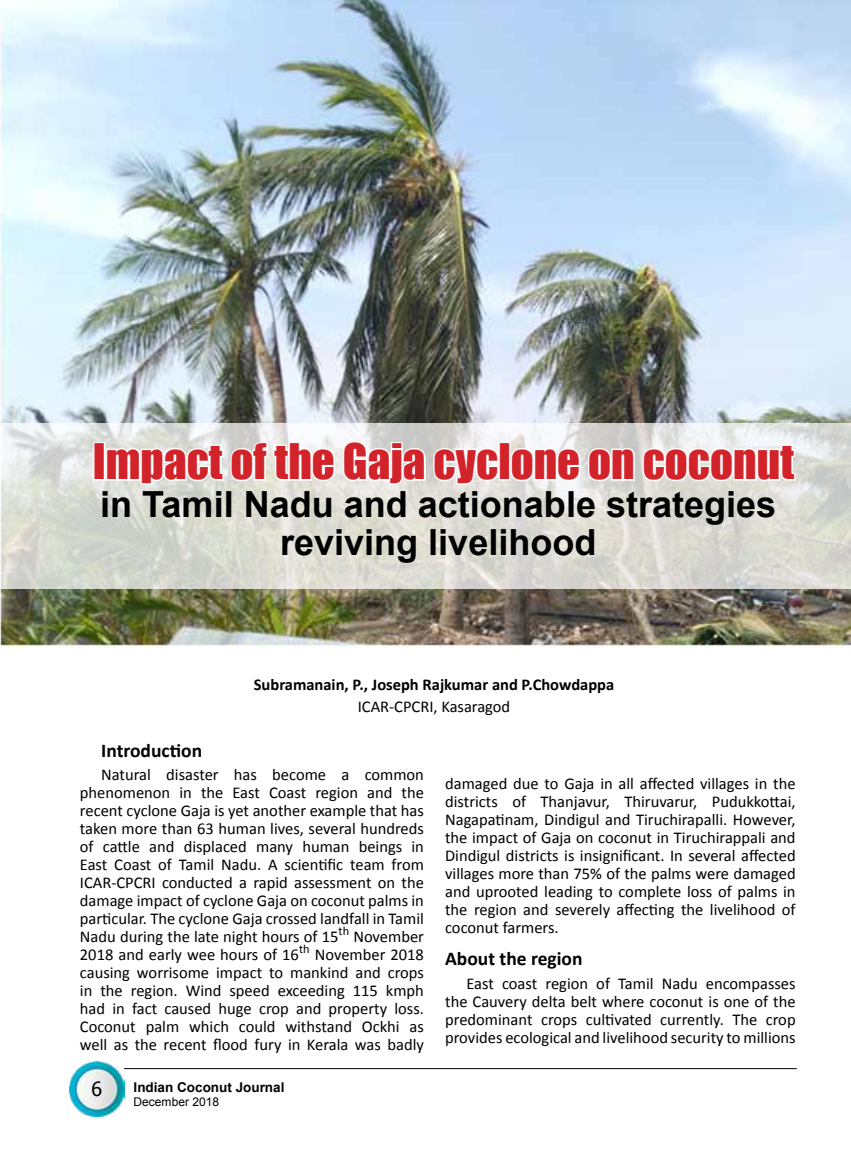
<style>
.page{position:relative;width:851px;height:1149px;background:#fff}
.page>*{position:absolute;margin:0;border:0;box-sizing:border-box;transform-origin:0 0}
.t1{font:45px "Impact";color:#d2232a}
.t2{font:700 36px/37.5px "Arial";color:#000;text-align:center}
.t3{font:700 19.5px "Calibri";color:#000}
.t4{font:19.5px "Tahoma";color:#000}
.t5{font:16.5px/18px "Calibri";color:#000;text-align:justify}
.t6{font:700 16.5px "Calibri";color:#000}
.t7{font:700 13.5px "Arial";color:#000}
.t8{font:12px "Arial";color:#000}
</style>
<div class="page">
<img style="left:69px;top:1061px;width:55px;height:54px">
<hr style="left:124px;top:1067px;width:672px;height:1px;background:#000">
<img style="left:0;top:0;width:850px;height:647px">
<svg style="left:0;top:422px;width:850px;height:166px;background:#dbdbd5"></svg>
<div style="left:93px;top:442px;width:12px;height:38px;border:3px solid #fff"></div>
<svg style="left:104px;top:439px;width:396px;height:58px"></svg>
<div style="left:498px;top:442px;width:12px;height:38px;border:3px solid #fff"></div>
<svg style="left:508px;top:443px;width:289px;height:40px"></svg>
<h1 class="t1" style="left:93px;top:426px;width:702px">Impact of the Gaja cyclone on coconut</h1>
<h2 class="t2" style="left:100px;top:487px;width:677px">in Tamil Nadu and actionable strategies reviving livelihood</h2>
<p class="t6" style="left:254px;top:672px;width:362px">Subramanain, P., Joseph Rajkumar and P.Chowdappa</p>
<p class="t5" style="left:357px;top:697px;width:154px">ICAR-CPCRI, Kasaragod</p>
<p class="t3" style="left:101px;top:736px;width:102px">Introduction</p>
<p class="t5" style="left:80px;top:764px;width:345px;text-indent:21px">Natural disaster has become a common phenomenon in the East Coast region and the recent cyclone Gaja is yet another example that has taken more than 63 human lives, several hundreds of cattle and displaced many human beings in East Coast of Tamil Nadu. A scientific team from ICAR-CPCRI conducted a rapid assessment on the damage impact of cyclone Gaja on coconut palms in particular. The cyclone Gaja crossed landfall in Tamil Nadu during the late night hours of 15<sup>th</sup> November 2018 and early wee hours of 16<sup>th</sup> November 2018 causing worrisome impact to mankind and crops in the region. Wind speed exceeding 115 kmph had in fact caused huge crop and property loss.<br>Coconut palm which could withstand Ockhi as well as the recent flood fury in Kerala was badly</p>
<p class="t5" style="left:445px;top:773px;width:352px">damaged due to Gaja in all affected villages in the districts of Thanjavur, Thiruvarur, Pudukkottai, Nagapatinam, Dindigul and Tiruchirapalli. However, the impact of Gaja on coconut in Tiruchirappali and Dindigul districts is insignificant. In several affected villages more than 75% of the palms were damaged and uprooted leading to complete loss of palms in the region and severely affecting the livelihood of coconut farmers.</p>
<p class="t3" style="left:445px;top:944px;width:139px">About the region</p>
<p class="t5" style="left:445px;top:974px;width:352px;text-indent:21px">East coast region of Tamil Nadu encompasses the Cauvery delta belt where coconut is one of the predominant crops cultivated currently. The crop provides ecological and livelihood security to millions</p>
<p class="t4" style="left:91px;top:1075px;width:12px">6</p>
<p class="t7" style="left:134px;top:1078px;width:152px">Indian Coconut Journal</p>
<p class="t8" style="left:134px;top:1093px;width:87px">December 2018</p>
</div>
